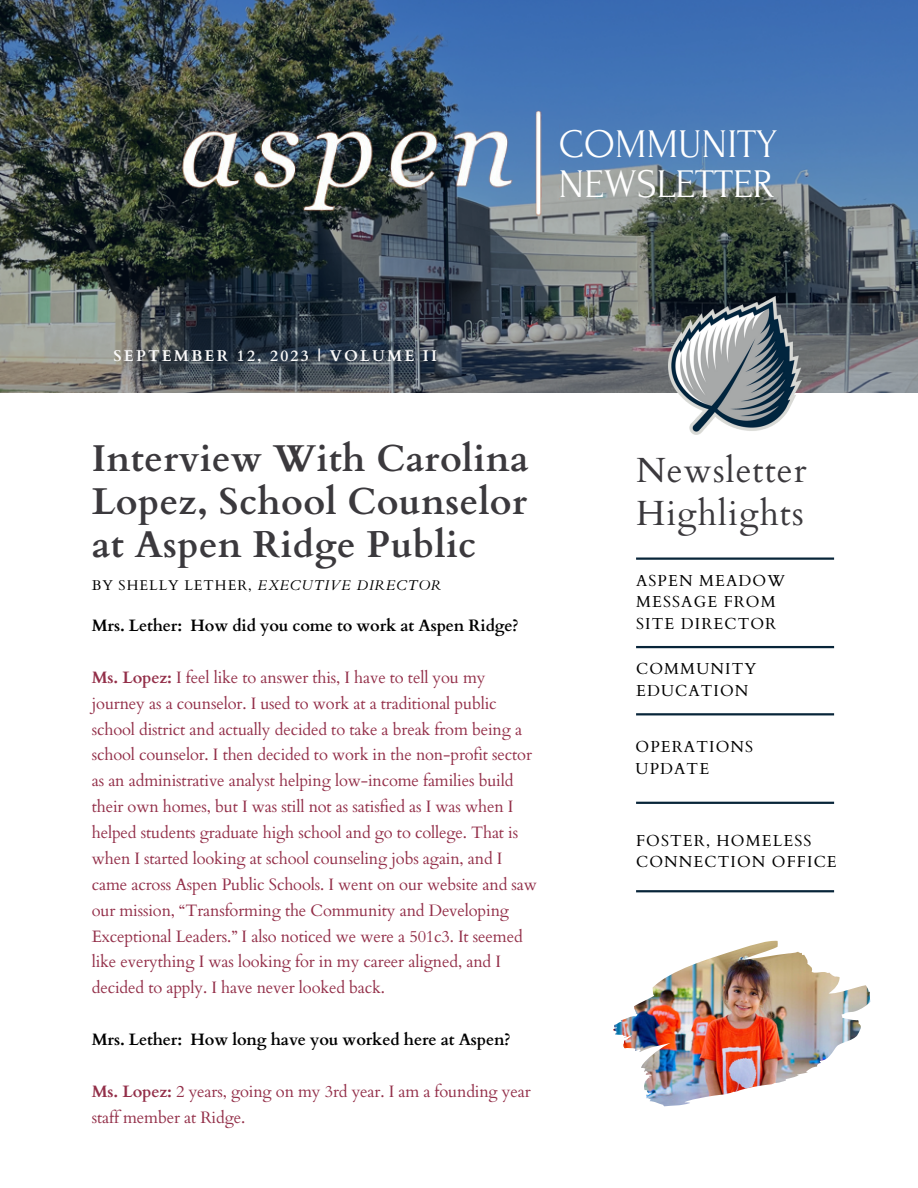
<style>
.page{position:relative;width:918px;height:1188px;background:#fff}
.page>*{position:absolute;margin:0;border:0;box-sizing:border-box;transform-origin:0 0}
.t1{font:40.65px "Forum";color:#fff}
.t2{font:700 37.35px/42.8px "Cardo";letter-spacing:.01em;color:#3b393d;text-align:justify}
.t3{font:34.95px/43.2px "Cardo";letter-spacing:.03em;color:#3b393d}
.t4{font:16.5px/25.8px "Cardo";letter-spacing:-.01em;color:#932f49}
.t5{font:700 16.5px "Cardo";letter-spacing:-.01em;color:#000}
.t6{font:15.9px/21.6px "Cardo";letter-spacing:.07em;color:#000}
.t7{font:700 15.6px "Cardo";letter-spacing:.14em;color:#fafafa}
.t8{font:italic 14.1px "Cardo";letter-spacing:.07em;color:#000}
.s1{font-style:normal}
.s2{font-weight:700}
</style>
<div class="page">
<img style="left:0;top:0;width:918px;height:393px">
<hr style="left:636px;top:557px;width:198px;height:3px;background:#082539">
<hr style="left:636px;top:713px;width:198px;height:2px;background:#082539">
<hr style="left:636px;top:890px;width:198px;height:2px;background:#082539">
<hr style="left:636px;top:646px;width:198px;height:2px;background:#082539">
<hr style="left:636px;top:802px;width:198px;height:2px;background:#082539">
<img style="left:80px;top:92px;width:479px;height:240px">
<img style="left:668px;top:297px;width:133px;height:137px">
<img style="left:613px;top:941px;width:257px;height:165px">
<p class="t1" style="left:559px;top:122px;width:220px">COMMUNITY</p>
<p class="t1" style="left:559px;top:163px;width:217px">NEWSLETTER</p>
<p class="t7" style="left:113px;top:345px;width:325px">SEPTEMBER 12, 2023 | VOLUME II</p>
<p class="t2" style="left:92px;top:438px;width:438px">Interview With Carolina Lopez, School Counselor at Aspen Ridge Public</p>
<p class="t8" style="left:92px;top:576px;width:351px"><span class="s1">BY SHELLY LETHER,</span> EXECUTIVE DIRECTOR</p>
<p class="t5" style="left:92px;top:615px;width:429px">Mrs. Lether: How did you come to work at Aspen Ridge?</p>
<p class="t4" style="left:92px;top:665px;width:447px"><span class="s2">Ms. Lopez:</span> I feel like to answer this, I have to tell you my journey as a counselor. I used to work at a traditional public school district and actually decided to take a break from being a school counselor. I then decided to work in the non-profit sector as an administrative analyst helping low-income families build their own homes, but I was still not as satisfied as I was when I helped students graduate high school and go to college. That is when I started looking at school counseling jobs again, and I came across Aspen Public Schools. I went on our website and saw our mission, “Transforming the Community and Developing Exceptional Leaders.” I also noticed we were a 501c3. It seemed like everything I was looking for in my career aligned, and I decided to apply. I have never looked back.</p>
<p class="t5" style="left:92px;top:1029px;width:420px">Mrs. Lether: How long have you worked here at Aspen?</p>
<p class="t4" style="left:92px;top:1079px;width:441px"><span class="s2">Ms. Lopez:</span> 2 years, going on my 3rd year. I am a founding year staff member at Ridge.</p>
<p class="t3" style="left:636px;top:450px;width:172px">Newsletter<br>Highlights</p>
<p class="t6" style="left:636px;top:570px;width:150px">ASPEN MEADOW<br>MESSAGE FROM</p>
<p class="t6" style="left:636px;top:613px;width:142px">SITE DIRECTOR</p>
<p class="t6" style="left:636px;top:658px;width:122px">COMMUNITY<br>EDUCATION</p>
<p class="t6" style="left:636px;top:736px;width:119px">OPERATIONS<br>UPDATE</p>
<p class="t6" style="left:636px;top:830px;width:202px">FOSTER, HOMELESS<br>CONNECTION OFFICE</p>
</div>
